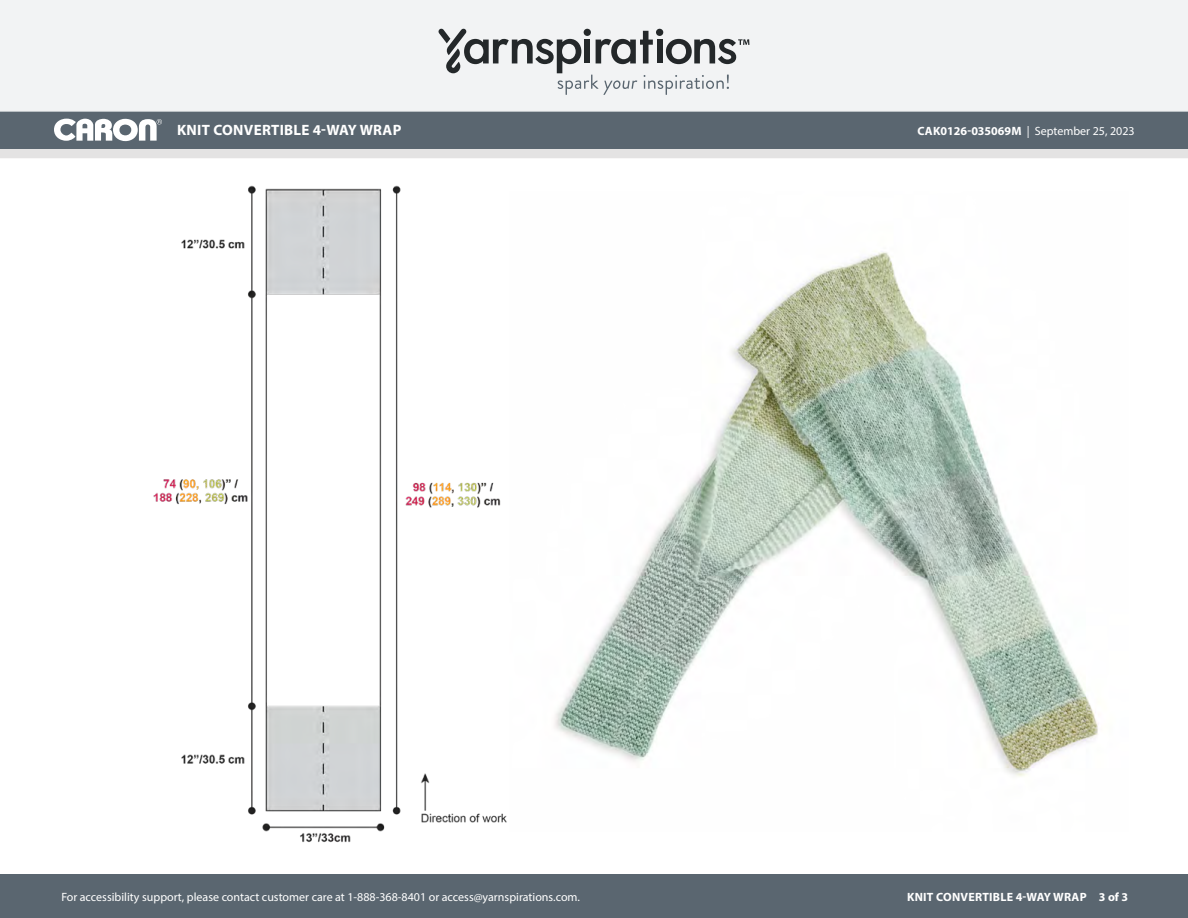
<style>
.page{position:relative;width:1188px;height:918px;background:#fff}
.page>*{position:absolute;margin:0;border:0;box-sizing:border-box;transform-origin:0 0}
.t1{font:700 15px "Myriad Pro";letter-spacing:.02em;color:#fff}
.t2{font:12px "Myriad Pro";color:#fff}
.t3{font:700 12px "Myriad Pro";letter-spacing:.02em;color:#fff}
.s1{font-weight:700}
</style>
<div class="page">
<div style="left:0;top:875px;width:1188px;height:43px;background:#5a6670"></div>
<div style="left:0;top:149px;width:1188px;height:9px;background:#e4e3e3"></div>
<div style="left:0;top:111px;width:1188px;height:38px;background:#5a6670"></div>
<div style="left:0;top:0;width:1188px;height:112px;background:#f2f3f4"></div>
<svg style="left:438px;top:29px;width:311px;height:66px"></svg>
<svg style="left:54px;top:119px;width:108px;height:22px"></svg>
<img style="left:554px;top:251px;width:544px;height:526px">
<img style="left:153px;top:185px;width:354px;height:658px">
<p class="t1" style="left:177px;top:120px;width:226px">KNIT CONVERTIBLE 4-WAY WRAP</p>
<p class="t2" style="left:917px;top:124px;width:219px"><span class="s1">CAK0126-035069M</span> | September 25, 2023</p>
<p class="t2" style="left:61px;top:889px;width:520px">For accessibility support, please contact customer care at 1-888-368-8401 or access@yarnspirations.com.</p>
<p class="t3" style="left:907px;top:889px;width:222px">KNIT CONVERTIBLE 4-WAY WRAP 3 of 3</p>
</div>
